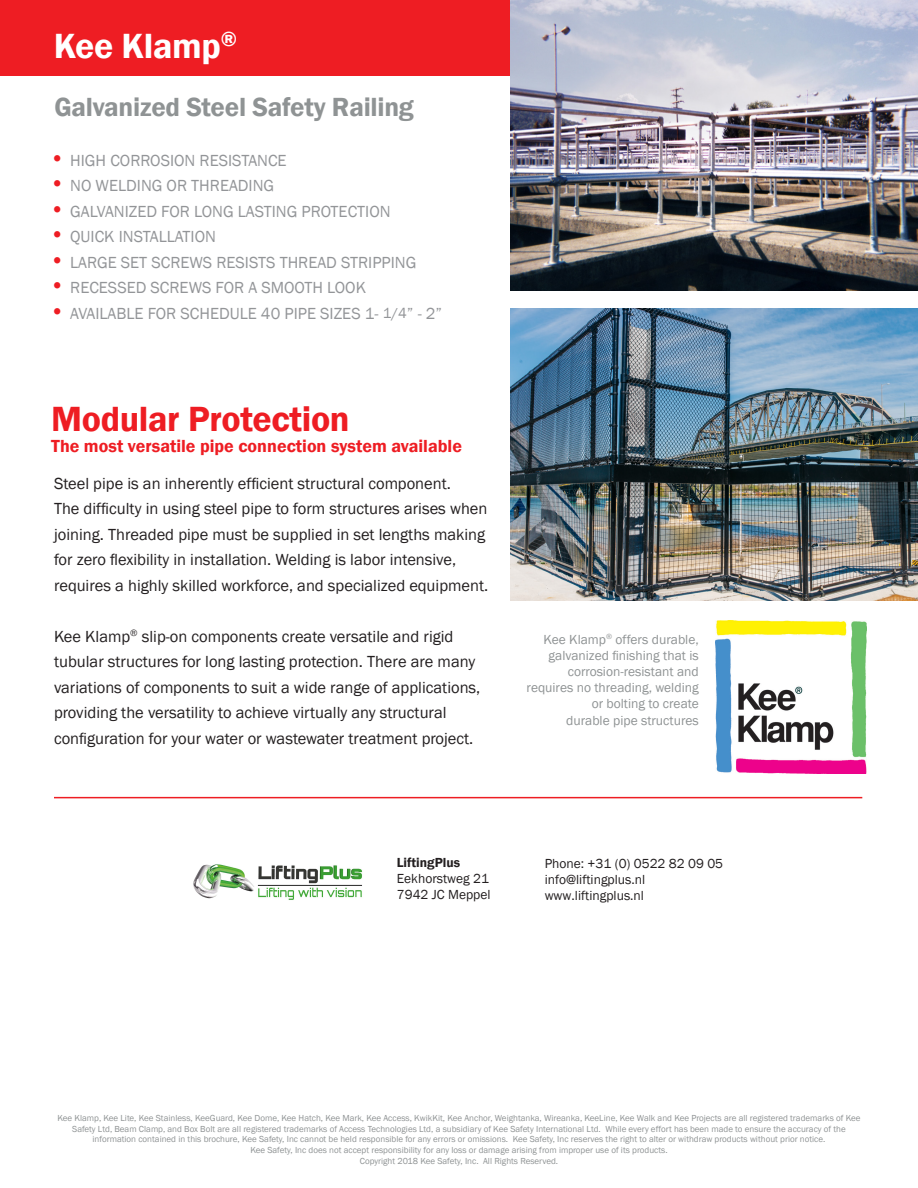
<style>
.page{position:relative;width:918px;height:1188px;background:#fff}
.page>*{position:absolute;margin:0;border:0;box-sizing:border-box;transform-origin:0 0}
.t1{font:600 36px "Franklin Gothic";letter-spacing:-.01em;color:#ee1d23}
.t2{font:600 36px "Franklin Gothic";letter-spacing:-.01em;color:#fff}
.t3{font:600 27px "Franklin Gothic";letter-spacing:-.01em;color:#8f9394}
.t4{font:600 18px "Franklin Gothic";color:#ee1d23}
.t5{font:16.5px "Franklin Gothic";color:#231f20}
.t6{font:16.5px "Franklin Gothic";color:#939598}
.t7{font:13.5px "Franklin Gothic";color:#8f9394}
.t8{font:13.5px/16px "Franklin Gothic";color:#231f20}
.t9{font:13.5px "Franklin Gothic";color:#231f20}
.t10{font:600 13.5px "Franklin Gothic";color:#231f20}
.t11{font:9px/10.8px "Franklin Gothic";color:#8f9394;text-align:center}
.s1{font-weight:800;font-size:22.5px;color:#ee1d23}
.s2{font-size:14.85px}
</style>
<div class="page">
<div style="left:0;top:0;width:530px;height:76px;background:#ee1d23"></div>
<hr style="left:54px;top:797px;width:808px;height:1px;background:#ee1d23">
<img style="left:715px;top:620px;width:152px;height:153px">
<img style="left:510px;top:0;width:408px;height:291px">
<img style="left:510px;top:309px;width:408px;height:291px">
<img style="left:193px;top:864px;width:170px;height:36px">
<p class="t2" style="left:54px;top:23px;width:185px">Kee Klamp<sup>®</sup></p>
<p class="t3" style="left:54px;top:90px;width:361px">Galvanized Steel Safety Railing</p>
<p class="t6" style="left:50px;top:150px;width:238px"><span class="s1">•</span> HIGH CORROSION RESISTANCE</p>
<p class="t6" style="left:50px;top:176px;width:226px"><span class="s1">•</span> NO WELDING OR THREADING</p>
<p class="t6" style="left:50px;top:201px;width:342px"><span class="s1">•</span> GALVANIZED FOR LONG LASTING PROTECTION</p>
<p class="t6" style="left:50px;top:227px;width:167px"><span class="s1">•</span> QUICK INSTALLATION</p>
<p class="t6" style="left:50px;top:252px;width:368px"><span class="s1">•</span> LARGE SET SCREWS RESISTS THREAD STRIPPING</p>
<p class="t6" style="left:50px;top:278px;width:318px"><span class="s1">•</span> RECESSED SCREWS FOR A SMOOTH LOOK</p>
<p class="t6" style="left:50px;top:303px;width:394px"><span class="s1">•</span> AVAILABLE FOR SCHEDULE 40 PIPE SIZES 1- <span class="s2">1/4</span>” - 2”</p>
<p class="t1" style="left:51px;top:397px;width:300px">Modular Protection</p>
<p class="t4" style="left:51px;top:435px;width:412px">The most versatile pipe connection system available</p>
<p class="t5" style="left:54px;top:473px;width:399px">Steel pipe is an inherently efficient structural component.</p>
<p class="t5" style="left:54px;top:499px;width:435px">The difficulty in using steel pipe to form structures arises when</p>
<p class="t5" style="left:54px;top:524px;width:433px">joining. Threaded pipe must be supplied in set lengths making</p>
<p class="t5" style="left:54px;top:550px;width:404px">for zero flexibility in installation. Welding is labor intensive,</p>
<p class="t5" style="left:54px;top:575px;width:436px">requires a highly skilled workforce, and specialized equipment.</p>
<p class="t5" style="left:54px;top:626px;width:401px">Kee Klamp<sup>®</sup> slip-on components create versatile and rigid</p>
<p class="t5" style="left:54px;top:652px;width:423px">tubular structures for long lasting protection. There are many</p>
<p class="t5" style="left:54px;top:677px;width:428px">variations of components to suit a wide range of applications,</p>
<p class="t5" style="left:54px;top:703px;width:394px">providing the versatility to achieve virtually any structural</p>
<p class="t5" style="left:54px;top:728px;width:421px">configuration for your water or wastewater treatment project.</p>
<p class="t7" style="left:544px;top:631px;width:157px">Kee Klamp<sup>®</sup> offers durable,</p>
<p class="t7" style="left:549px;top:647px;width:152px">galvanized finishing that is</p>
<p class="t7" style="left:568px;top:663px;width:133px">corrosion-resistant and</p>
<p class="t7" style="left:527px;top:679px;width:174px">requires no threading, welding</p>
<p class="t7" style="left:592px;top:695px;width:108px">or bolting to create</p>
<p class="t7" style="left:566px;top:712px;width:134px">durable pipe structures</p>
<h3 class="t10" style="left:397px;top:854px;width:65px">LiftingPlus</h3>
<h3 class="t8" style="left:397px;top:870px;width:95px">Eekhorstweg 21<br>7942 JC Meppel</h3>
<h3 class="t9" style="left:545px;top:855px;width:180px">Phone: +31 (0) 0522 82 09 05</h3>
<h3 class="t8" style="left:545px;top:871px;width:102px">info@liftingplus.nl</h3>
<h3 class="t9" style="left:545px;top:887px;width:101px">www.liftingplus.nl</h3>
<p class="t11" style="left:57px;top:1113px;width:805px">Kee Klamp, Kee Lite, Kee Stainless, KeeGuard, Kee Dome, Kee Hatch, Kee Mark, Kee Access, KwikKit, Kee Anchor, Weightanka, Wireanka, KeeLine, Kee Walk and Kee Projects are all registered trademarks of Kee<br>Safety Ltd, Beam Clamp, and Box Bolt are all registered trademarks of Access Technologies Ltd, a subsidiary of Kee Safety International Ltd. While every effort has been made to ensure the accuracy of the</p>
<p class="t11" style="left:93px;top:1134px;width:734px">information contained in this brochure, Kee Safety, Inc cannot be held responsible for any errors or omissions. Kee Safety, Inc reserves the right to alter or withdraw products without prior notice.</p>
<p class="t11" style="left:250px;top:1145px;width:419px">Kee Safety, Inc does not accept responsibility for any loss or damage arising from improper use of its products.</p>
<p class="t11" style="left:360px;top:1156px;width:200px">Copyright 2018 Kee Safety, Inc. All Rights Reserved.</p>
</div>
